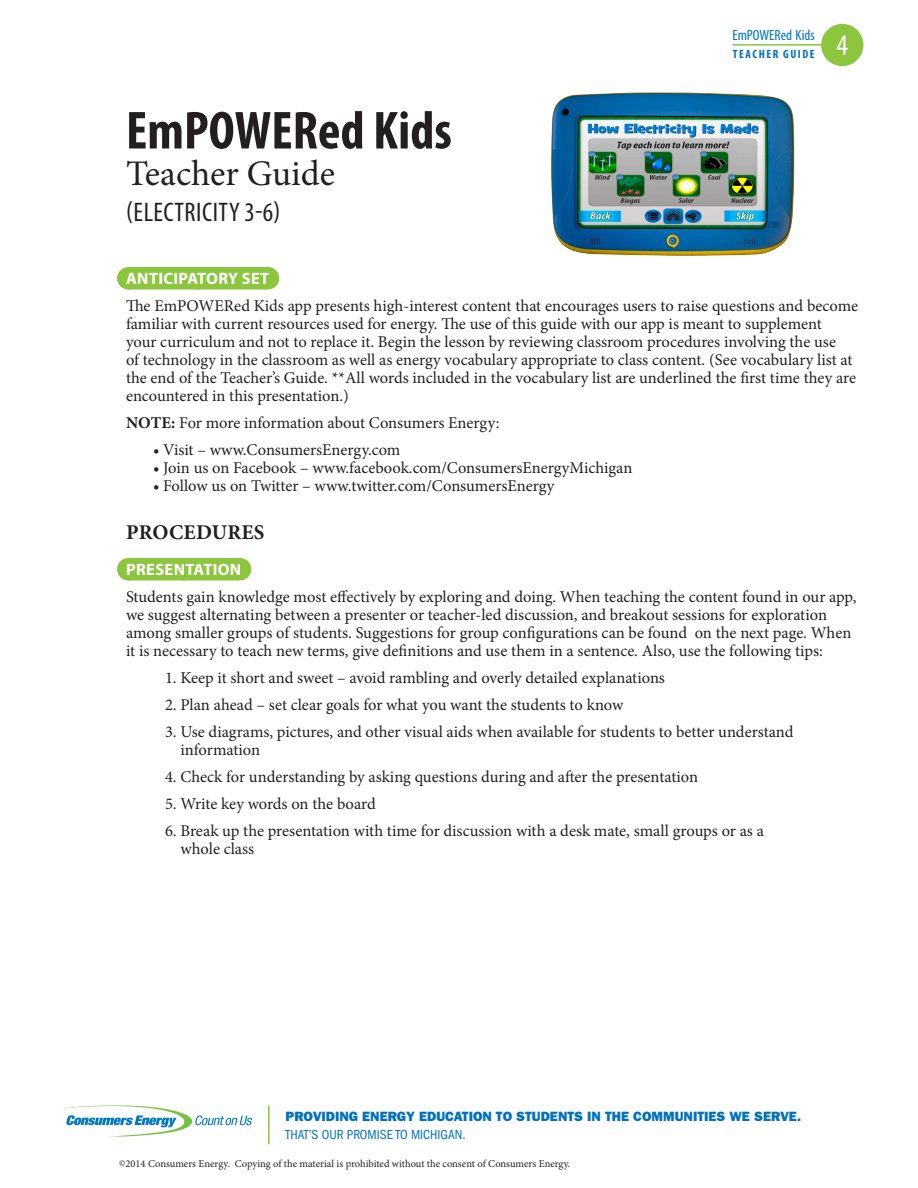
<style>
.page{position:relative;width:918px;height:1188px;background:#fff}
.page>*{position:absolute;margin:0;border:0;box-sizing:border-box;transform-origin:0 0}
.t1{font:700 condensed 54px "Myriad Pro";color:#231f20}
.t2{font:36px "Minion Pro";color:#231f20}
.t3{font:condensed 30px "Myriad Pro";color:#fff}
.t4{font:condensed 27px "Myriad Pro";letter-spacing:.02em;color:#231f20}
.Section_Head{font:700 21px "Minion Pro";letter-spacing:.01em;color:#231f20}
.Text{font:16.5px/18px "Minion Pro";letter-spacing:-.005em;color:#231f20}
.Text__Numbers__level{font:16.5px/18px "Minion Pro";letter-spacing:-.005em;color:#231f20}
.Text_Indent__bullets{font:16.5px "Minion Pro";color:#231f20}
.Green_Bar_Head{font:700 16.5px "Myriad Pro";letter-spacing:.02em;color:#fff}
.t5{font:condensed 15px "Myriad Pro";color:#0072bc}
.t6{font:13.5px "ITC Franklin Gothic Std Hvy";color:#0072bc}
.t7{font:condensed 13.5px "ITC Franklin Gothic Std";color:#0072bc}
.t8{font:700 condensed 12px "Myriad Pro";letter-spacing:.13em;color:#0072bc}
.t9{font:10.5px "Minion Pro";letter-spacing:-.005em;color:#231f20}
.s1{font-weight:700}
.s2{font-size:9px}
</style>
<div class="page">
<svg style="left:63px;top:1106px;width:189px;height:31px"></svg>
<hr style="left:268px;top:1106px;width:2px;height:38px;background:#8bc63e">
<hr style="left:732px;top:44px;width:93px;height:2px;background:#8bc63e">
<div style="left:822px;top:25px;width:41px;height:40px;background:#8bc63e;border-radius:50%"></div>
<div style="left:821px;top:24px;width:42px;height:42px;border:2px solid #8bc63e;border-radius:50%"></div>
<div style="left:128px;top:267px;width:139px;height:23px;background:#8bc63e"></div>
<svg style="left:198px;top:289px;width:34px;height:1px"></svg>
<svg style="left:267px;top:267px;width:1px;height:23px"></svg>
<div style="left:128px;top:558px;width:111px;height:22px;background:#8bc63e"></div>
<svg style="left:239px;top:558px;width:1px;height:22px"></svg>
<img style="left:551px;top:92px;width:244px;height:164px">
<p class="t1" style="left:126px;top:97px;width:327px">EmPOWERed Kids</p>
<p class="t2" style="left:126px;top:149px;width:211px">Teacher Guide</p>
<p class="t4" style="left:126px;top:195px;width:156px">(ELECTRICITY 3-6)</p>
<p class="t5" style="left:732px;top:26px;width:84px">EmPOWERed Kids</p>
<p class="t8" style="left:733px;top:46px;width:83px">TEACHER GUIDE</p>
<h3 class="t3" style="left:837px;top:27px;width:13px">4</h3>
<p class="Green_Bar_Head" style="left:126px;top:267px;width:145px">ANTICIPATORY SET</p>
<p class="Text" style="left:126px;top:296px;width:734px">The EmPOWERed Kids app presents high-interest content that encourages users to raise questions and become familiar with current resources used for energy. The use of this guide with our app is meant to supplement<br>your curriculum and not to replace it. Begin the lesson by reviewing classroom procedures involving the use<br>of technology in the classroom as well as energy vocabulary appropriate to class content. (See vocabulary list at the end of the Teacher’s Guide. **All words included in the vocabulary list are underlined the first time they are encountered in this presentation.)</p>
<p class="Text" style="left:126px;top:413px;width:375px"><span class="s1">NOTE:</span> For more information about Consumers Energy:</p>
<p class="Text_Indent__bullets" style="left:153px;top:438px;width:249px">• Visit – www.ConsumersEnergy.com</p>
<p class="Text_Indent__bullets" style="left:153px;top:456px;width:481px">• Join us on Facebook – www.facebook.com/ConsumersEnergyMichigan</p>
<p class="Text_Indent__bullets" style="left:153px;top:474px;width:403px">• Follow us on Twitter – www.twitter.com/ConsumersEnergy</p>
<p class="Section_Head" style="left:126px;top:517px;width:140px">PROCEDURES</p>
<p class="Green_Bar_Head" style="left:126px;top:558px;width:117px">PRESENTATION</p>
<p class="Text" style="left:126px;top:587px;width:732px">Students gain knowledge most effectively by exploring and doing. When teaching the content found in our app, we suggest alternating between a presenter or teacher-led discussion, and breakout sessions for exploration among smaller groups of students. Suggestions for group configurations can be found on the next page. When it is necessary to teach new terms, give definitions and use them in a sentence. Also, use the following tips:</p>
<p class="Text__Numbers__level" style="left:165px;top:668px;width:501px">1. Keep it short and sweet – avoid rambling and overly detailed explanations</p>
<p class="Text__Numbers__level" style="left:165px;top:695px;width:460px">2. Plan ahead – set clear goals for what you want the students to know</p>
<p class="Text__Numbers__level" style="left:180px;top:722px;width:615px;text-indent:-15px">3. Use diagrams, pictures, and other visual aids when available for students to better understand information</p>
<p class="Text__Numbers__level" style="left:165px;top:767px;width:535px">4. Check for understanding by asking questions during and after the presentation</p>
<p class="Text__Numbers__level" style="left:165px;top:794px;width:212px">5. Write key words on the board</p>
<p class="Text__Numbers__level" style="left:180px;top:821px;width:585px;text-indent:-15px">6. Break up the presentation with time for discussion with a desk mate, small groups or as a whole class</p>
<p class="t6" style="left:286px;top:1108px;width:517px">PROVIDING ENERGY EDUCATION TO STUDENTS IN THE COMMUNITIES WE SERVE.</p>
<p class="t7" style="left:286px;top:1127px;width:182px">THAT’S OUR PROMISE TO MICHIGAN.</p>
<p class="t9" style="left:119px;top:1157px;width:453px"><span class="s2">©</span> 2014 Consumers Energy. Copying of the material is prohibited without the consent of Consumers Energy.</p>
</div>
